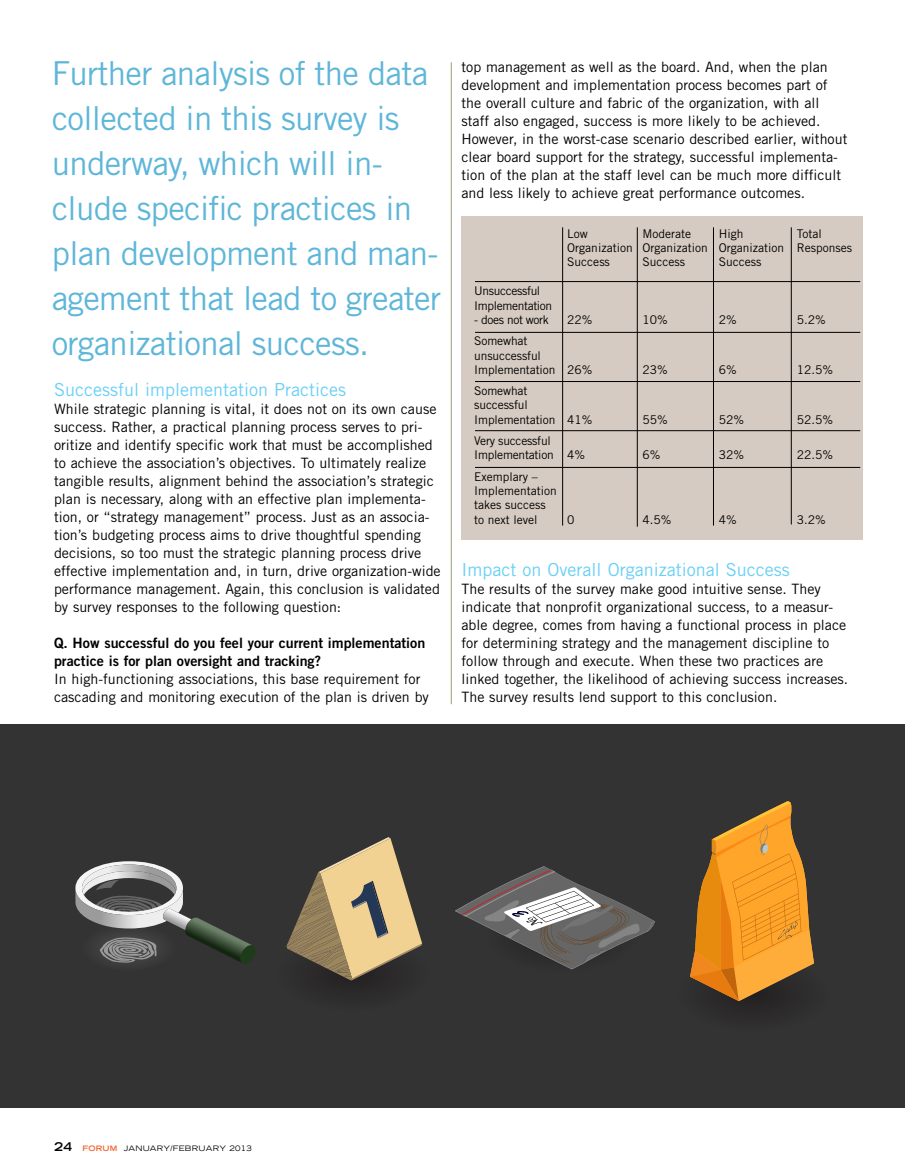
<style>
.page{position:relative;width:905px;height:1175px;background:#fff}
.page>*{position:absolute;margin:0;border:0;box-sizing:border-box;transform-origin:0 0}
.t1{font:33px/45px "Trade Gothic LT Std";letter-spacing:-.02em;color:#5eb6d9}
.t2{font:18px "Trade Gothic LT Std";color:#6acff6}
.t3{font:14.25px/18px "Trade Gothic LT Std";color:#000}
.t4{font:14.25px/18px "Trade Gothic LT Std Bd 2";color:#000}
.t5{font:12px/14.4px "Trade Gothic LT Std";color:#000}
.t6{font:12px/14.4px "Trade Gothic LT Std";letter-spacing:-.03em;color:#000}
.t7{font:12px/14.4px "Trade Gothic LT Std";letter-spacing:-.02em;color:#000}
.t8{font:expanded 7.5px "Trade Gothic LT Std";letter-spacing:.025em;color:#000}
.s1{font-weight:700;font-size:12px}
.s2{font-weight:700;color:#f26531}
</style>
<div class="page">
<hr style="left:451px;top:62px;width:1px;height:642px;background:#989f76">
<div style="left:0;top:723px;width:904px;height:384px;background:#333"></div>
<svg style="left:286px;top:837px;width:137px;height:155px"></svg>
<svg style="left:690px;top:801px;width:124px;height:212px"></svg>
<svg style="left:75px;top:861px;width:181px;height:103px"></svg>
<svg style="left:455px;top:866px;width:200px;height:104px"></svg>
<div style="left:461px;top:217px;width:401px;height:323px;background:#d6cbc2"></div>
<hr style="left:562px;top:227px;width:1px;height:298px;background:#000">
<hr style="left:637px;top:227px;width:1px;height:299px;background:#000">
<hr style="left:713px;top:227px;width:1px;height:298px;background:#000">
<hr style="left:791px;top:227px;width:1px;height:297px;background:#000">
<hr style="left:475px;top:281px;width:385px;height:1px;background:#000">
<hr style="left:475px;top:332px;width:385px;height:1px;background:#000">
<hr style="left:475px;top:381px;width:385px;height:1px;background:#000">
<hr style="left:475px;top:430px;width:385px;height:1px;background:#000">
<hr style="left:475px;top:467px;width:385px;height:1px;background:#000">
<h1 class="t1" style="left:52px;top:50px;width:391px">Further analysis of the data collected in this survey is underway, which will in&shy;clude specific practices in plan development and man&shy;agement that lead to greater organizational success.</h1>
<p class="t2" style="left:54px;top:379px;width:294px">Successful implementation Practices</p>
<p class="t3" style="left:54px;top:400px;width:388px">While strategic planning is vital, it does not on its own cause success. Rather, a practical planning process serves to pri&shy;oritize and identify specific work that must be accomplished to achieve the association’s objectives. To ultimately realize tangible results, alignment behind the association’s strategic plan is necessary, along with an effective plan implementa&shy;tion, or “strategy management” process. Just as an associa&shy;tion’s budgeting process aims to drive thoughtful spending decisions, so too must the strategic planning process drive effective implementation and, in turn, drive organization-wide performance management. Again, this conclusion is validated by survey responses to the following question:</p>
<p class="t4" style="left:54px;top:634px;width:373px">Q. How successful do you feel your current implementation practice is for plan oversight and tracking?</p>
<p class="t3" style="left:54px;top:670px;width:376px">In high-functioning associations, this base requirement for cascading and monitoring execution of the plan is driven by</p>
<p class="t3" style="left:461px;top:58px;width:387px">top management as well as the board. And, when the plan development and implementation process becomes part of the overall culture and fabric of the organization, with all staff also engaged, success is more likely to be achieved.<br>However, in the worst-case scenario described earlier, without clear board support for the strategy, successful implementa&shy;tion of the plan at the staff level can be much more difficult and less likely to achieve great performance outcomes.</p>
<p class="t5" style="left:567px;top:226px;width:22px">Low</p>
<p class="t5" style="left:642px;top:226px;width:50px">Moderate</p>
<p class="t5" style="left:718px;top:226px;width:26px">High</p>
<p class="t5" style="left:567px;top:226px;width:286px;text-indent:230px">Total<br>Organization Organization Organization Responses<br>Success</p>
<p class="t5" style="left:642px;top:255px;width:44px">Success</p>
<p class="t5" style="left:718px;top:255px;width:44px">Success</p>
<p class="t6" style="left:474px;top:283px;width:79px">Unsuccessful<br>Implementation</p>
<p class="t6" style="left:474px;top:312px;width:76px">- does not work</p>
<p class="t5" style="left:567px;top:312px;width:27px">22%</p>
<p class="t5" style="left:642px;top:312px;width:27px">10%</p>
<p class="t5" style="left:718px;top:312px;width:19px">2%</p>
<p class="t5" style="left:796px;top:312px;width:30px">5.2%</p>
<p class="t5" style="left:474px;top:333px;width:120px">Somewhat unsuccessful<br>Implementation 26%</p>
<p class="t5" style="left:642px;top:362px;width:27px">23%</p>
<p class="t5" style="left:718px;top:362px;width:19px">6%</p>
<p class="t5" style="left:796px;top:362px;width:38px">12.5%</p>
<p class="t5" style="left:474px;top:383px;width:120px">Somewhat<br>successful<br>Implementation 41%</p>
<p class="t7" style="left:474px;top:433px;width:112px">Very successful<br>Implementation 4%</p>
<p class="t5" style="left:642px;top:412px;width:27px">55%</p>
<p class="t5" style="left:718px;top:412px;width:27px">52%</p>
<p class="t5" style="left:796px;top:412px;width:38px">52.5%</p>
<p class="t5" style="left:642px;top:448px;width:19px">6%</p>
<p class="t5" style="left:718px;top:448px;width:27px">32%</p>
<p class="t5" style="left:796px;top:448px;width:38px">22.5%</p>
<p class="t5" style="left:474px;top:469px;width:84px">Exemplary –<br>Implementation takes success to next level</p>
<p class="t5" style="left:567px;top:512px;width:9px">0</p>
<p class="t5" style="left:642px;top:512px;width:30px">4.5%</p>
<p class="t5" style="left:718px;top:512px;width:19px">4%</p>
<p class="t5" style="left:796px;top:512px;width:30px">3.2%</p>
<p class="t2" style="left:461px;top:559px;width:330px">Impact on Overall Organizational Success</p>
<p class="t3" style="left:461px;top:580px;width:388px">The results of the survey make good intuitive sense. They indicate that nonprofit organizational success, to a measur&shy;able degree, comes from having a functional process in place for determining strategy and the management discipline to follow through and execute. When these two practices are linked together, the likelihood of achieving success increases.<br>The survey results lend support to this conclusion.</p>
<p class="t8" style="left:54px;top:1143px;width:82px"><span class="s1">24</span> <span class="s2">FORUM</span> JANUARY</p>
<p class="t8" style="left:170px;top:1143px;width:16px">/FEBRUARY</p>
<p class="t8" style="left:229px;top:1143px;width:24px">2013</p>
</div>
